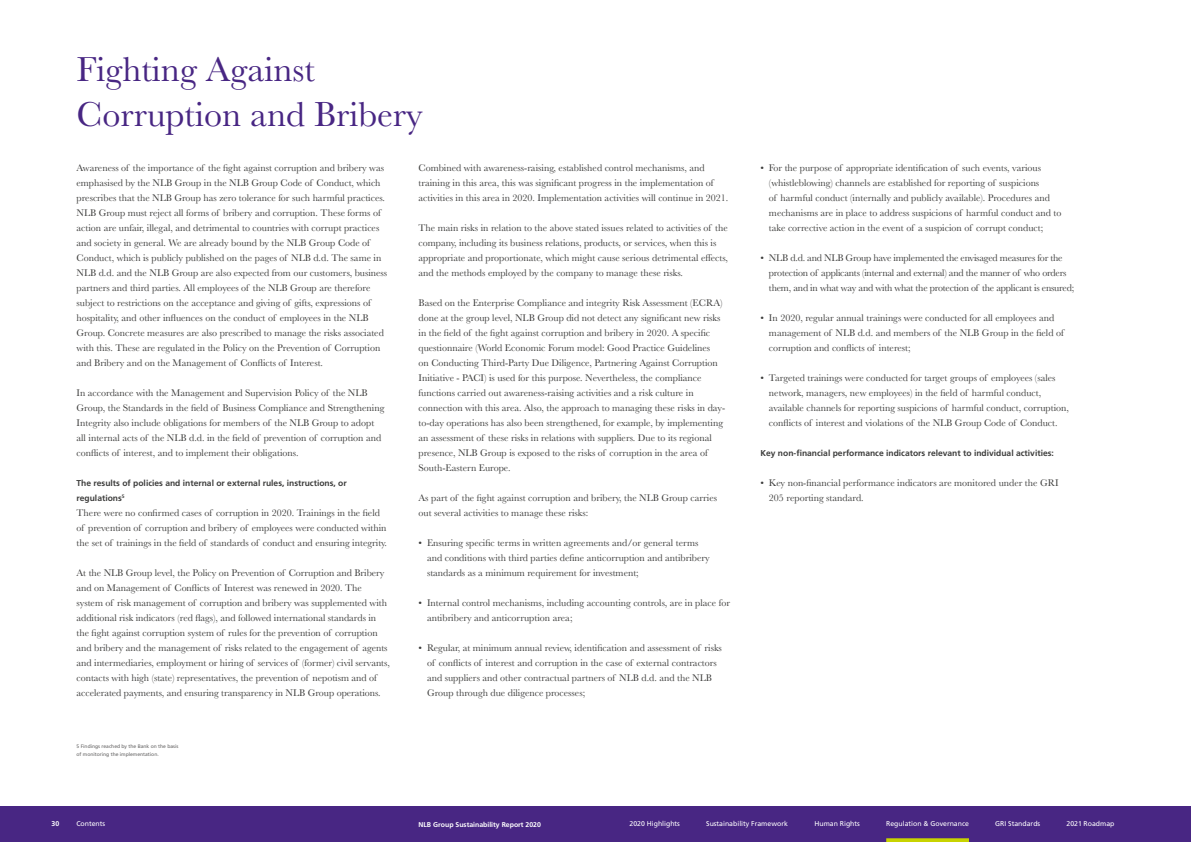
<style>
.page{position:relative;width:1191px;height:842px;background:#fff}
.page>*{position:absolute;margin:0;border:0;box-sizing:border-box;transform-origin:0 0}
.t1{font:36px/45px "Baskerville";color:#482683}
.t2{font:10px/15px "Baskerville";color:#3c3c3b}
.t3{font:10px/15px "Baskerville";letter-spacing:-.02em;color:#3c3c3b}
.t4{font:700 8.5px/15px "Frutiger LT Std";color:#3c3c3b}
.t5{font:6.9px "Frutiger LT Std";color:#fff}
.t6{font:700 6.9px "Frutiger LT Std";color:#fff}
.t7{font:5px/8px "Frutiger LT Std";color:#646363}
</style>
<div class="page">
<div style="left:0;top:807px;width:1191px;height:35px;background:#482683"></div>
<svg style="left:886px;top:838px;width:83px;height:4px"></svg>
<h1 class="t1" style="left:77px;top:47px;width:348px">Fighting Against<br>Corruption and Bribery</h1>
<p class="t2" style="left:77px;top:160px;width:312px">Awareness of the importance of the fight against corruption and bribery was emphasised by the NLB Group in the NLB Group Code of Conduct, which prescribes that the NLB Group has zero tolerance for such harmful practices.<br>NLB Group must reject all forms of bribery and corruption. These forms of action are unfair, illegal, and detrimental to countries with corrupt practices and society in general. We are already bound by the NLB Group Code of Conduct, which is publicly published on the pages of NLB d.d. The same in NLB d.d. and the NLB Group are also expected from our customers, business partners and third parties. All employees of the NLB Group are therefore subject to restrictions on the acceptance and giving of gifts, expressions of hospitality, and other influences on the conduct of employees in the NLB Group. Concrete measures are also prescribed to manage the risks associated with this. These are regulated in the Policy on the Prevention of Corruption and Bribery and on the Management of Conflicts of Interest.</p>
<p class="t2" style="left:77px;top:385px;width:309px">In accordance with the Management and Supervision Policy of the NLB Group, the Standards in the field of Business Compliance and Strengthening Integrity also include obligations for members of the NLB Group to adopt all internal acts of the NLB d.d. in the field of prevention of corruption and conflicts of interest, and to implement their obligations.</p>
<p class="t4" style="left:77px;top:476px;width:272px">The results of policies and internal or external rules, instructions, or regulations<sup>5</sup></p>
<p class="t2" style="left:77px;top:505px;width:312px">There were no confirmed cases of corruption in 2020. Trainings in the field of prevention of corruption and bribery of employees were conducted within the set of trainings in the field of standards of conduct and ensuring integrity.</p>
<p class="t2" style="left:77px;top:565px;width:315px">At the NLB Group level, the Policy on Prevention of Corruption and Bribery and on Management of Conflicts of Interest was renewed in 2020. The system of risk management of corruption and bribery was supplemented with additional risk indicators (red flags), and followed international standards in the fight against corruption system of rules for the prevention of corruption and bribery and the management of risks related to the engagement of agents and intermediaries, employment or hiring of services of (former) civil servants, contacts with high (state) representatives, the prevention of nepotism and of accelerated payments, and ensuring transparency in NLB Group operations.</p>
<p class="t2" style="left:418px;top:160px;width:311px">Combined with awareness-raising, established control mechanisms, and training in this area, this was significant progress in the implementation of activities in this area in 2020. Implementation activities will continue in 2021.</p>
<p class="t2" style="left:418px;top:220px;width:311px">The main risks in relation to the above stated issues related to activities of the company, including its business relations, products, or services, when this is appropriate and proportionate, which might cause serious detrimental effects, and the methods employed by the company to manage these risks.</p>
<p class="t2" style="left:418px;top:295px;width:308px">Based on the Enterprise Compliance and integrity Risk Assessment (ECRA) done at the group level, NLB Group did not detect any significant new risks in the field of the fight against corruption and bribery in 2020. A specific questionnaire (World Economic Forum model: Good Practice Guidelines<br>on Conducting Third-Party Due Diligence, Partnering Against Corruption Initiative - PACI) is used for this purpose. Nevertheless, the compliance functions carried out awareness-raising activities and a risk culture in connection with this area. Also, the approach to managing these risks in day&shy;to-day operations has also been strengthened, for example, by implementing an assessment of these risks in relations with suppliers. Due to its regional presence, NLB Group is exposed to the risks of corruption in the area of South-Eastern Europe.</p>
<p class="t2" style="left:418px;top:490px;width:300px">As part of the fight against corruption and bribery, the NLB Group carries out several activities to manage these risks:</p>
<p class="t2" style="left:427px;top:535px;width:284px;text-indent:-8px">• Ensuring specific terms in written agreements and/or general terms and conditions with third parties define anticorruption and antibribery standards as a minimum requirement for investment;</p>
<p class="t2" style="left:427px;top:595px;width:304px;text-indent:-8px">• Internal control mechanisms, including accounting controls, are in place for antibribery and anticorruption area;</p>
<p class="t2" style="left:427px;top:640px;width:296px;text-indent:-8px">• Regular, at minimum annual review, identification and assessment of risks of conflicts of interest and corruption in the case of external contractors and suppliers and other contractual partners of NLB d.d. and the NLB Group through due diligence processes;</p>
<p class="t7" style="left:77px;top:742px;width:103px">5 Findings reached by the Bank on the basis of monitoring the implementation.</p>
<p class="t2" style="left:769px;top:160px;width:294px;text-indent:-8px">• For the purpose of appropriate identification of such events, various (whistleblowing) channels are established for reporting of suspicions<br>of harmful conduct (internally and publicly available). Procedures and mechanisms are in place to address suspicions of harmful conduct and to take corrective action in the event of a suspicion of corrupt conduct;</p>
<p class="t3" style="left:769px;top:250px;width:307px;text-indent:-8px">• NLB d.d. and NLB Group have implemented the envisaged measures for the protection of applicants (internal and external) and the manner of who orders them, and in what way and with what the protection of the applicant is ensured;</p>
<p class="t2" style="left:769px;top:310px;width:296px;text-indent:-8px">• In 2020, regular annual trainings were conducted for all employees and management of NLB d.d. and members of the NLB Group in the field of corruption and conflicts of interest;</p>
<p class="t2" style="left:769px;top:370px;width:302px;text-indent:-8px">• Targeted trainings were conducted for target groups of employees (sales network, managers, new employees) in the field of harmful conduct, available channels for reporting suspicions of harmful conduct, corruption, conflicts of interest and violations of the NLB Group Code of Conduct.</p>
<p class="t4" style="left:760px;top:446px;width:295px">Key non-financial performance indicators relevant to individual activities:</p>
<p class="t2" style="left:769px;top:475px;width:291px;text-indent:-8px">• Key non-financial performance indicators are monitored under the GRI<br>205 reporting standard.</p>
<p class="t6" style="left:52px;top:820px;width:9px">30</p>
<p class="t5" style="left:76px;top:820px;width:30px">Contents</p>
<p class="t6" style="left:418px;top:820px;width:124px">NLB Group Sustainability Report 2020</p>
<p class="t5" style="left:629px;top:820px;width:52px">2020 Highlights</p>
<p class="t5" style="left:706px;top:820px;width:83px">Sustainability Framework</p>
<p class="t5" style="left:814px;top:820px;width:47px">Human Rights</p>
<p class="t5" style="left:886px;top:820px;width:84px">Regulation &amp; Governance</p>
<p class="t5" style="left:995px;top:820px;width:47px">GRI Standards</p>
<p class="t5" style="left:1066px;top:820px;width:49px">2021 Roadmap</p>
</div>
